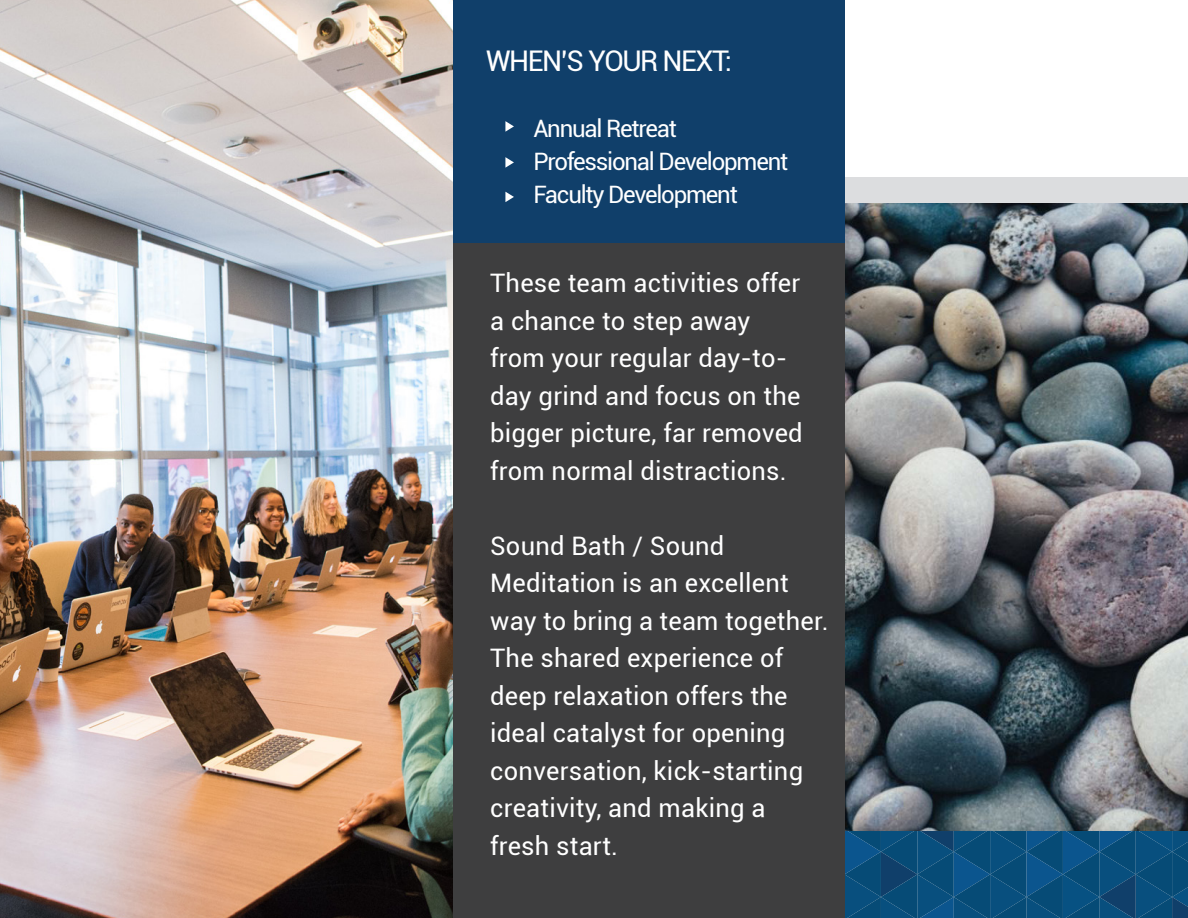
<style>
.page{position:relative;width:1188px;height:918px;background:#fff}
.page>*{position:absolute;margin:0;border:0;box-sizing:border-box;transform-origin:0 0}
.Highlights{font:28.5px "Roboto";letter-spacing:-.05em;color:#fff}
.Body__grey{font:25.5px/37.5px "Roboto";letter-spacing:.01em;color:#fff}
.Highlights-2{font:24px "Roboto";letter-spacing:-.05em;color:#fff}
</style>
<div class="page">
<img style="left:844px;top:203px;width:343px;height:628px">
<svg style="left:845px;top:831px;width:343px;height:87px;background:#0b4f7d"></svg>
<div style="left:844px;top:178px;width:344px;height:25px;background:#dcdddf"></div>
<img style="left:0;top:0;width:453px;height:918px">
<hr style="left:1187px;top:203px;width:1px;height:630px;background:#d1d2d4">
<div style="left:453px;top:232px;width:391px;height:686px;background:#3e3e3f"></div>
<div style="left:453px;top:0;width:391px;height:243px;background:#103f6a"></div>
<svg style="left:505px;top:121px;width:9px;height:11px"></svg>
<svg style="left:505px;top:157px;width:9px;height:11px"></svg>
<svg style="left:505px;top:192px;width:9px;height:10px"></svg>
<p class="Highlights" style="left:486px;top:41px;width:247px">WHEN’S YOUR NEXT:</p>
<p class="Highlights-2" style="left:533px;top:112px;width:145px">Annual Retreat</p>
<p class="Highlights-2" style="left:533px;top:145px;width:256px">Professional Development</p>
<p class="Highlights-2" style="left:533px;top:178px;width:206px">Faculty Development</p>
<p class="Body__grey" style="left:490px;top:263px;width:314px">These team activities offer a chance to step away from your regular day-to&shy;day grind and focus on the bigger picture, far removed from normal distractions.</p>
<p class="Body__grey" style="left:490px;top:526px;width:340px">Sound Bath / Sound<br>Meditation is an excellent way to bring a team together.<br>The shared experience of deep relaxation offers the ideal catalyst for opening conversation, kick-starting creativity, and making a fresh start.</p>
</div>
